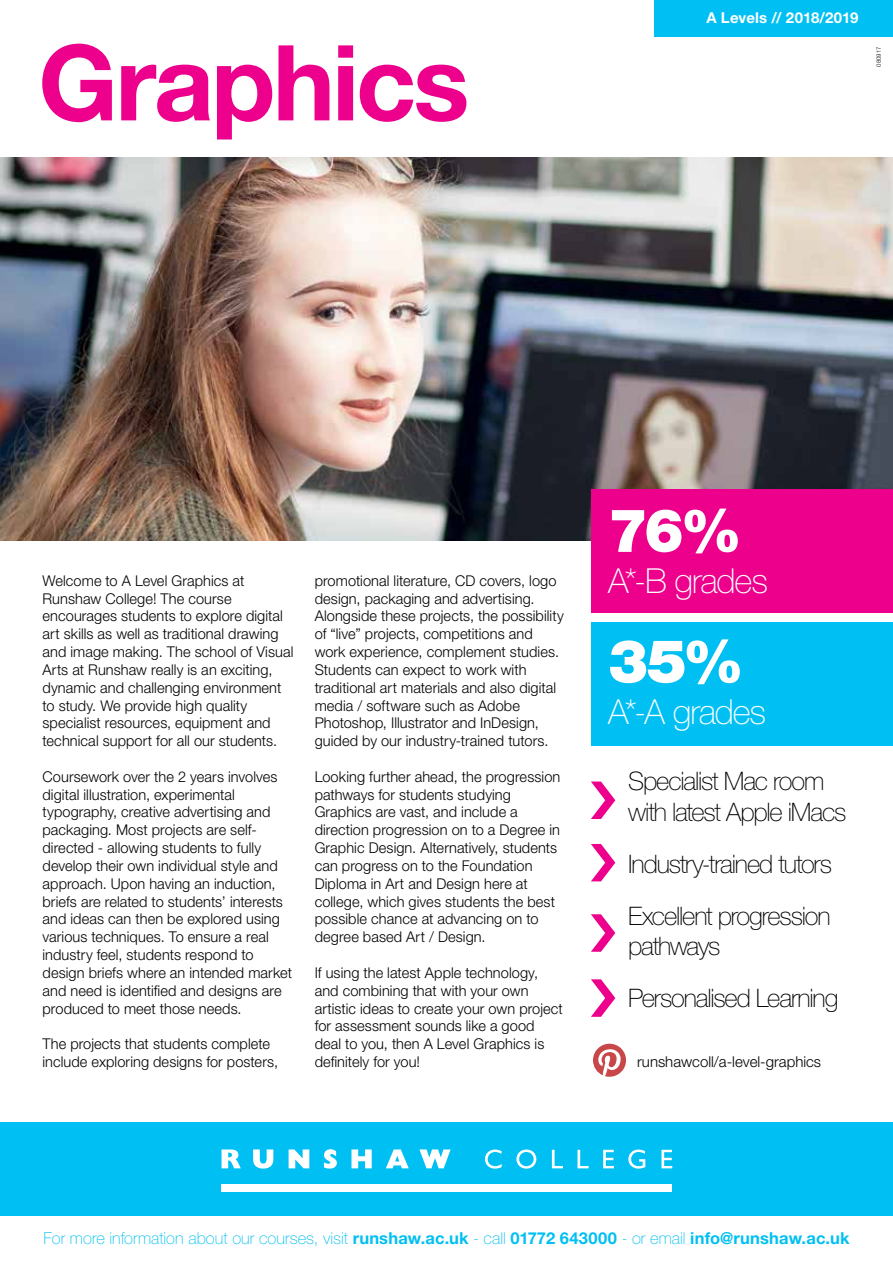
<style>
.page{position:relative;width:893px;height:1263px;background:#fff}
.page>*{position:absolute;margin:0;border:0;box-sizing:border-box;transform-origin:0 0}
.t1{font:700 105px "Helvetica Neue";letter-spacing:-.025em;color:#ec008c}
.t2{font:900 60px "Helvetica Neue";color:#fff}
.t3{font:100 34.5px "Helvetica Neue";letter-spacing:-.03em;color:#fff}
.t4{font:100 25.5px/51.9px "Helvetica Neue";letter-spacing:-.045em;color:#000}
.t5{font:100 16.5px "Helvetica Neue";color:#00c0f3}
.t6{font:300 15px "Helvetica Neue";color:#000}
.t7{font:700 15px "Helvetica Neue";color:#fff}
.t8{font:300 14.85px/17.9px "Helvetica Neue";letter-spacing:.005em;color:#000}
.t9{font:300 6px "Helvetica Neue";color:#000}
.s1{font-weight:700}
</style>
<div class="page">
<img style="left:0;top:157px;width:893px;height:383px">
<div style="left:0;top:1123px;width:893px;height:93px;background:#00c0f3"></div>
<svg style="left:221px;top:1149px;width:20px;height:19px"></svg>
<svg style="left:253px;top:1149px;width:20px;height:19px"></svg>
<svg style="left:289px;top:1149px;width:20px;height:19px"></svg>
<svg style="left:324px;top:1149px;width:13px;height:19px"></svg>
<svg style="left:351px;top:1149px;width:21px;height:19px"></svg>
<svg style="left:386px;top:1149px;width:23px;height:19px"></svg>
<svg style="left:419px;top:1149px;width:32px;height:19px"></svg>
<svg style="left:485px;top:1149px;width:17px;height:19px"></svg>
<svg style="left:516px;top:1149px;width:20px;height:19px"></svg>
<svg style="left:552px;top:1150px;width:11px;height:18px"></svg>
<svg style="left:577px;top:1150px;width:12px;height:18px"></svg>
<svg style="left:603px;top:1150px;width:11px;height:18px"></svg>
<svg style="left:628px;top:1149px;width:17px;height:19px"></svg>
<svg style="left:661px;top:1150px;width:11px;height:18px"></svg>
<div style="left:222px;top:1184px;width:450px;height:8px;background:#fff"></div>
<svg style="left:591px;top:781px;width:24px;height:38px"></svg>
<svg style="left:591px;top:844px;width:24px;height:37px"></svg>
<svg style="left:591px;top:914px;width:24px;height:38px"></svg>
<svg style="left:591px;top:979px;width:24px;height:38px"></svg>
<div style="left:655px;top:0;width:238px;height:36px;background:#00c0f3"></div>
<div style="left:591px;top:489px;width:302px;height:123px;background:#ec008c"></div>
<div style="left:591px;top:622px;width:302px;height:123px;background:#00c0f3"></div>
<svg style="left:593px;top:1044px;width:33px;height:33px"></svg>
<h1 class="t1" style="left:38px;top:18px;width:433px">Graphics</h1>
<p class="t7" style="left:706px;top:9px;width:153px">A Levels // 2018/2019</p>
<p class="t9" style="left:875px;top:67px;width:22px;rotate:-90deg">080917</p>
<p class="t8" style="left:43px;top:571px;width:252px">Welcome to A Level Graphics at Runshaw College! The course encourages students to explore digital art skills as well as traditional drawing and image making. The school of Visual Arts at Runshaw really is an exciting, dynamic and challenging environment to study. We provide high quality specialist resources, equipment and technical support for all our students.</p>
<p class="t8" style="left:43px;top:767px;width:251px">Coursework over the 2 years involves digital illustration, experimental typography, creative advertising and packaging. Most projects are self&shy;directed - allowing students to fully develop their own individual style and approach. Upon having an induction, briefs are related to students’ interests and ideas can then be explored using various techniques. To ensure a real industry feel, students respond to design briefs where an intended market and need is identified and designs are produced to meet those needs.</p>
<p class="t8" style="left:43px;top:1035px;width:237px">The projects that students complete include exploring designs for posters,</p>
<p class="t8" style="left:315px;top:571px;width:251px">promotional literature, CD covers, logo design, packaging and advertising.<br>Alongside these projects, the possibility of “live” projects, competitions and work experience, complement studies.<br>Students can expect to work with traditional art materials and also digital media / software such as Adobe Photoshop, Illustrator and InDesign, guided by our industry-trained tutors.</p>
<p class="t8" style="left:315px;top:767px;width:247px">Looking further ahead, the progression pathways for students studying Graphics are vast, and include a direction progression on to a Degree in Graphic Design. Alternatively, students can progress on to the Foundation Diploma in Art and Design here at college, which gives students the best possible chance at advancing on to degree based Art / Design.</p>
<p class="t8" style="left:315px;top:963px;width:250px">If using the latest Apple technology, and combining that with your own artistic ideas to create your own project for assessment sounds like a good deal to you, then A Level Graphics is definitely for you!</p>
<h2 class="t2" style="left:608px;top:495px;width:135px">76%</h2>
<h3 class="t3" style="left:608px;top:561px;width:161px">A*-B grades</h3>
<h2 class="t2" style="left:608px;top:625px;width:137px">35%</h2>
<h3 class="t3" style="left:608px;top:693px;width:160px">A*-A grades</h3>
<h3 class="t4" style="left:628px;top:766px;width:220px;line-height:30.6px">Specialist Mac room with latest Apple iMacs</h3>
<h3 class="t4" style="left:628px;top:838px;width:205px">Industry-trained tutors<br>Excellent progression</h3>
<h3 class="t4" style="left:628px;top:920px;width:212px">pathways<br>Personalised Learning</h3>
<p class="t6" style="left:637px;top:1052px;width:185px">runshawcoll/a-level-graphics</p>
<p class="t5" style="left:43px;top:1228px;width:807px">For more information about our courses, visit <span class="s1">runshaw.ac.uk</span> - call <span class="s1">01772 643000</span> - or email <span class="s1">info@runshaw.ac.uk</span></p>
</div>
